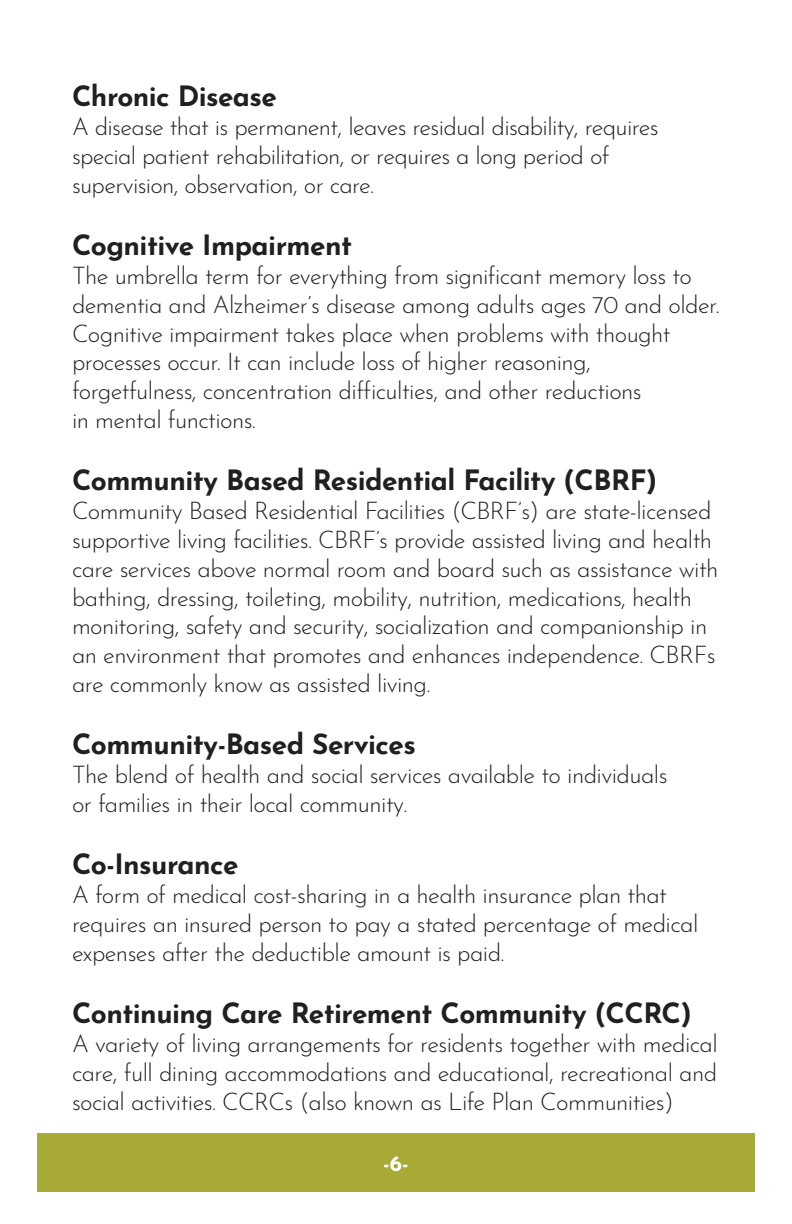
<style>
.page{position:relative;width:792px;height:1224px;background:#fff}
.page>*{position:absolute;margin:0;border:0;box-sizing:border-box;transform-origin:0 0}
.t1{font:700 28px "Josefin Sans";letter-spacing:-.02em;color:#221f1f}
.t2{font:300 24px/28.8px "Josefin Sans";letter-spacing:-.025em;color:#221f1f}
.t3{font:700 22px "Josefin Sans";color:#fff}
</style>
<div class="page">
<div style="left:37px;top:1134px;width:718px;height:58px;background:#a8aa36"></div>
<p class="t1" style="left:72px;top:84px;width:207px">Chronic Disease</p>
<p class="t2" style="left:72px;top:110px;width:588px">A disease that is permanent, leaves residual disability, requires special patient rehabilitation, or requires a long period of supervision, observation, or care.</p>
<p class="t1" style="left:72px;top:233px;width:282px">Cognitive Impairment</p>
<p class="t2" style="left:72px;top:259px;width:649px">The umbrella term for everything from significant memory loss to dementia and Alzheimer’s disease among adults ages 70 and older.<br>Cognitive impairment takes place when problems with thought processes occur. It can include loss of higher reasoning, forgetfulness, concentration difficulties, and other reductions<br>in mental functions.</p>
<p class="t1" style="left:72px;top:468px;width:587px">Community Based Residential Facility (CBRF)</p>
<p class="t2" style="left:72px;top:494px;width:648px">Community Based Residential Facilities (CBRF’s) are state-licensed supportive living facilities. CBRF’s provide assisted living and health care services above normal room and board such as assistance with bathing, dressing, toileting, mobility, nutrition, medications, health monitoring, safety and security, socialization and companionship in an environment that promotes and enhances independence. CBRFs are commonly know as assisted living.</p>
<p class="t1" style="left:72px;top:732px;width:345px">Community-Based Services</p>
<p class="t2" style="left:72px;top:762px;width:597px">The blend of health and social services available to individuals or families in their local community.</p>
<p class="t1" style="left:72px;top:852px;width:168px">Co-Insurance</p>
<p class="t2" style="left:72px;top:882px;width:628px">A form of medical cost-sharing in a health insurance plan that requires an insured person to pay a stated percentage of medical expenses after the deductible amount is paid.</p>
<p class="t1" style="left:72px;top:1001px;width:621px">Continuing Care Retirement Community (CCRC)</p>
<p class="t2" style="left:72px;top:1027px;width:647px;text-align:justify">A variety of living arrangements for residents together with medical care, full dining accommodations and educational, recreational and social activities. CCRCs (also known as Life Plan Communities)</p>
<p class="t3" style="left:383px;top:1153px;width:27px">-6-</p>
</div>
